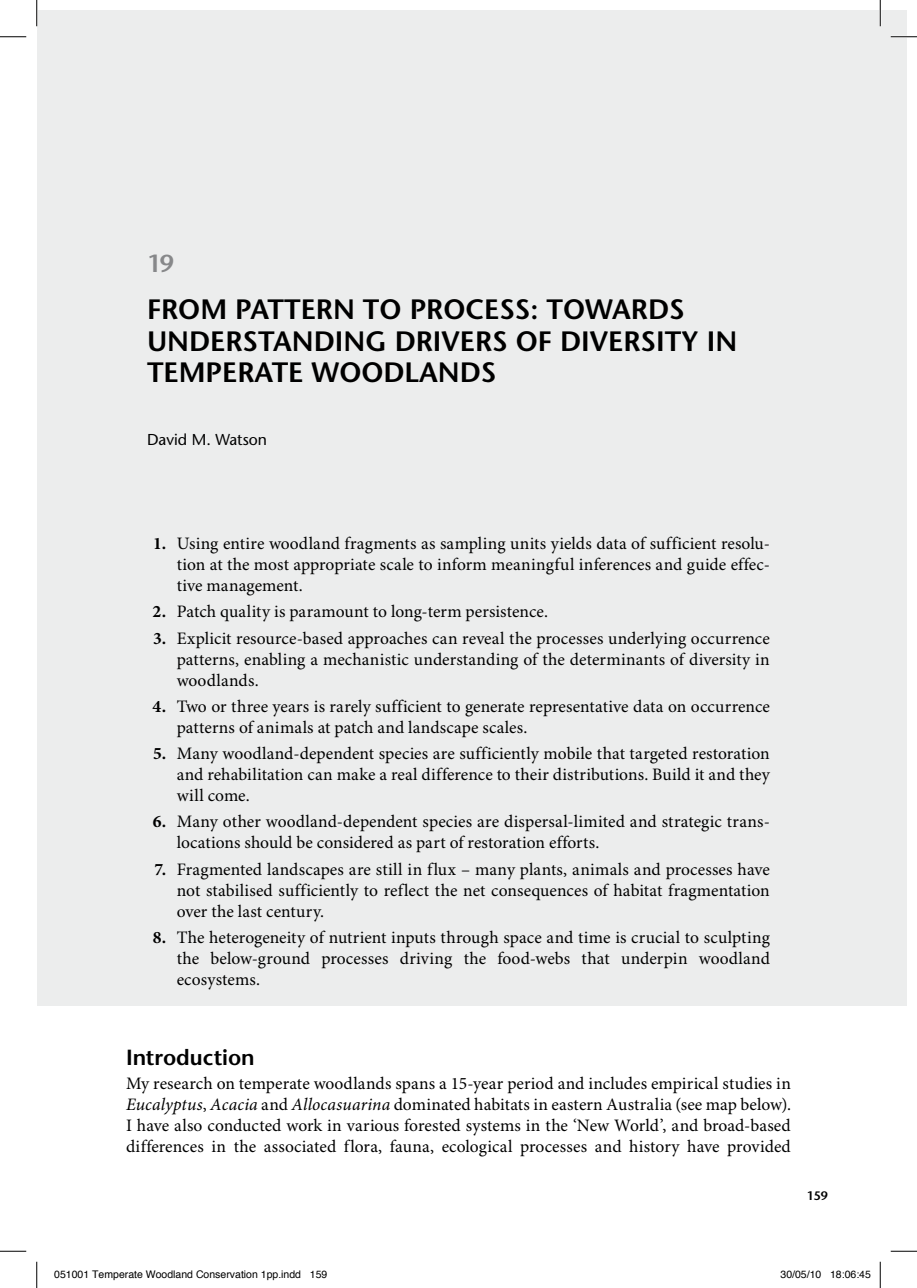
<style>
.page{position:relative;width:917px;height:1288px;background:#fff}
.page>*{position:absolute;margin:0;border:0;box-sizing:border-box;transform-origin:0 0}
._064_Chapter_Title{font:600 28px/31.5px "Stone Sans";color:#000}
._062_Chapter_No{font:600 24.5px "Stone Sans";color:#87888a}
._082_Head_A{font:600 21.88px "Stone Sans";color:#000}
._78_Chapter_List_N_1{font:17.5px/21px "Minion Pro";letter-spacing:.005em;color:#000;text-align:justify}
._122_Body_FO{font:17.5px/21px "Minion Pro";letter-spacing:.005em;color:#000;text-align:justify}
._76_Chapter_List_N_1{font:17.5px/21px "Minion Pro";letter-spacing:.005em;color:#000;text-align:justify}
._068_Chapter_Author{font:15.75px "Stone Sans";color:#000}
.t1{font:600 12.25px "Stone Sans";color:#000}
.t2{font:10.5px "Helvetica";color:#000}
.s1{font-weight:700}
.s2{font-style:italic}
</style>
<div class="page">
<div style="left:37px;top:10px;width:869px;height:996px;background:#eceded"></div>
<hr style="left:891px;top:36px;width:26px;height:2px;background:#fff">
<hr style="left:36px;top:0;width:2px;height:26px;background:#fff">
<hr style="left:879px;top:0;width:2px;height:26px;background:#fff">
<svg style="left:0;top:36px;width:26px;height:1px"></svg>
<svg style="left:891px;top:36px;width:26px;height:1px"></svg>
<svg style="left:0;top:1251px;width:26px;height:1px"></svg>
<svg style="left:891px;top:1251px;width:26px;height:1px"></svg>
<svg style="left:36px;top:0;width:1px;height:26px"></svg>
<svg style="left:36px;top:1262px;width:1px;height:26px"></svg>
<svg style="left:880px;top:0;width:1px;height:26px"></svg>
<svg style="left:880px;top:1262px;width:1px;height:26px"></svg>
<p class="_062_Chapter_No" style="left:147px;top:249px;width:28px">19</p>
<p class="_064_Chapter_Title" style="left:147px;top:294px;width:592px">FROM PATTERN TO PROCESS: TOWARDS<br>UNDERSTANDING DRIVERS OF DIVERSITY IN<br>TEMPERATE WOODLANDS</p>
<p class="_068_Chapter_Author" style="left:147px;top:431px;width:122px">David M. Watson</p>
<p class="_76_Chapter_List_N_1" style="left:177px;top:534px;width:595px;text-indent:-23px"><span class="s1">1.</span> Using entire woodland fragments as sampling units yields data of sufficient resolu&shy;tion at the most appropriate scale to inform meaningful inferences and guide effec&shy;tive management.</p>
<p class="_78_Chapter_List_N_1" style="left:153px;top:602px;width:397px"><span class="s1">2.</span> Patch quality is paramount to long-term persistence.</p>
<p class="_78_Chapter_List_N_1" style="left:177px;top:628px;width:595px;text-indent:-24px"><span class="s1">3.</span> Explicit resource-based approaches can reveal the processes underlying occurrence patterns, enabling a mechanistic understanding of the determinants of diversity in woodlands.</p>
<p class="_78_Chapter_List_N_1" style="left:177px;top:696px;width:595px;text-indent:-24px"><span class="s1">4.</span> Two or three years is rarely sufficient to generate representative data on occurrence patterns of animals at patch and landscape scales.</p>
<p class="_78_Chapter_List_N_1" style="left:177px;top:744px;width:595px;text-indent:-24px"><span class="s1">5.</span> Many woodland-dependent species are sufficiently mobile that targeted restoration and rehabilitation can make a real difference to their distributions. Build it and they will come.</p>
<p class="_78_Chapter_List_N_1" style="left:177px;top:812px;width:595px;text-indent:-24px"><span class="s1">6.</span> Many other woodland-dependent species are dispersal-limited and strategic trans&shy;locations should be considered as part of restoration efforts.</p>
<p class="_78_Chapter_List_N_1" style="left:177px;top:859px;width:595px;text-indent:-22px"><span class="s1">7.</span> Fragmented landscapes are still in flux – many plants, animals and processes have not stabilised sufficiently to reflect the net consequences of habitat fragmentation over the last century.</p>
<p class="_78_Chapter_List_N_1" style="left:177px;top:927px;width:595px;text-indent:-24px"><span class="s1">8.</span> The heterogeneity of nutrient inputs through space and time is crucial to sculpting the below-ground processes driving the food-webs that underpin woodland ecosystems.</p>
<p class="_082_Head_A" style="left:126px;top:1044px;width:130px">Introduction</p>
<p class="_122_Body_FO" style="left:126px;top:1074px;width:666px">My research on temperate woodlands spans a 15-year period and includes empirical studies in <span class="s2">Eucalyptus</span>, <span class="s2">Acacia</span> and <span class="s2">Allocasuarina</span> dominated habitats in eastern Australia (see map below).<br>I have also conducted work in various forested systems in the ‘New World’, and broad-based differences in the associated flora, fauna, ecological processes and history have provided</p>
<p class="t1" style="left:807px;top:1189px;width:23px">159</p>
<p class="t2" style="left:54px;top:1266px;width:275px">051001 Temperate Woodland Conservation 1pp.indd 159</p>
<p class="t2" style="left:780px;top:1266px;width:92px">30/05/10 18:06:45</p>
</div>
